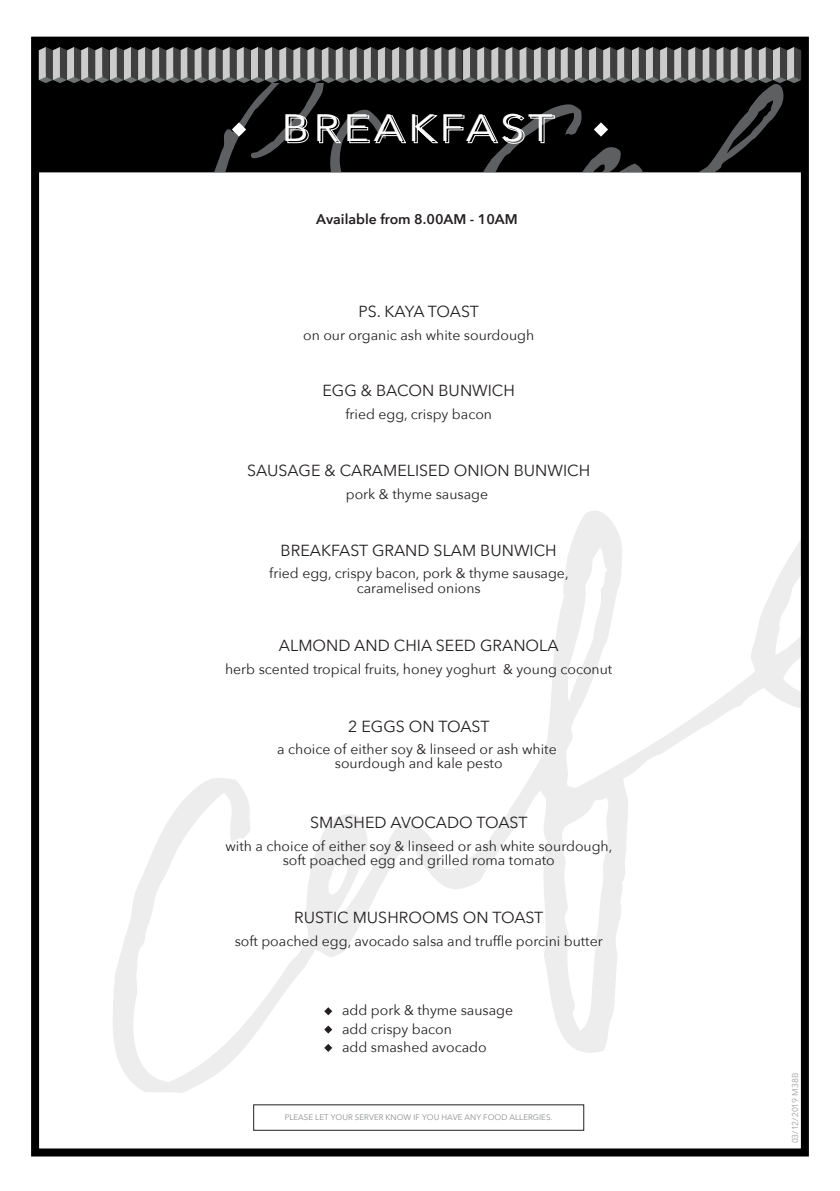
<style>
.page{position:relative;width:840px;height:1191px;background:#fff}
.page>*{position:absolute;margin:0;border:0;box-sizing:border-box;transform-origin:0 0}
.t1{font:38px "Avenir Next";letter-spacing:.1em;color:#fff;scale:1.13 1}
.t2{font:16px "Avenir Next";color:#231f20}
.t3{font:16px "Avenir Next";letter-spacing:-.02em;color:#231f20}
.t4{font:14px/14px "Avenir Next";color:#231f20;text-align:center}
.t5{font:600 14px "Avenir Next";color:#231f20}
.t6{font:8.6px "Avenir Next";color:#9d9fa2}
.t7{font:8px "Avenir Next";color:#8a8c8e}
</style>
<div class="page">
<svg style="left:113px;top:778px;width:376px;height:315px"></svg>
<svg style="left:489px;top:511px;width:310px;height:542px"></svg>
<div style="left:31px;top:37px;width:777px;height:1119px;border:8px solid #000"></div>
<div style="left:32px;top:38px;width:775px;height:134px;background:#000"></div>
<svg style="left:39px;top:47px;width:764px;height:124px"></svg>
<svg style="left:324px;top:1007px;width:8px;height:8px"></svg>
<svg style="left:324px;top:1025px;width:8px;height:8px"></svg>
<svg style="left:324px;top:1043px;width:8px;height:9px"></svg>
<h1 class="t1" style="left:281px;top:96px;width:241px">BREAKFAST</h1>
<p class="t5" style="left:316px;top:207px;width:203px">Available from 8.00AM - 10AM</p>
<p class="t3" style="left:358px;top:298px;width:122px">PS. KAYA TOAST</p>
<p class="t4" style="left:303px;top:327px;width:232px">on our organic ash white sourdough</p>
<p class="t2" style="left:322px;top:377px;width:194px">EGG &amp; BACON BUNWICH</p>
<p class="t4" style="left:345px;top:407px;width:148px">fried egg, crispy bacon</p>
<p class="t2" style="left:247px;top:457px;width:344px">SAUSAGE &amp; CARAMELISED ONION BUNWICH</p>
<p class="t4" style="left:345px;top:486px;width:144px">pork &amp; thyme sausage</p>
<p class="t2" style="left:280px;top:536px;width:277px">BREAKFAST GRAND SLAM BUNWICH</p>
<p class="t4" style="left:269px;top:565px;width:301px;line-height:14.6px">fried egg, crispy bacon, pork &amp; thyme sausage, caramelised onions</p>
<p class="t2" style="left:279px;top:631px;width:281px">ALMOND AND CHIA SEED GRANOLA</p>
<p class="t4" style="left:225px;top:661px;width:388px">herb scented tropical fruits, honey yoghurt &amp; young coconut</p>
<p class="t2" style="left:348px;top:713px;width:143px">2 EGGS ON TOAST</p>
<p class="t4" style="left:277px;top:742px;width:281px">a choice of either soy &amp; linseed or ash white sourdough and kale pesto</p>
<p class="t2" style="left:310px;top:809px;width:219px">SMASHED AVOCADO TOAST</p>
<p class="t4" style="left:225px;top:838px;width:388px">with a choice of either soy &amp; linseed or ash white sourdough, soft poached egg and grilled roma tomato</p>
<p class="t2" style="left:294px;top:904px;width:250px">RUSTIC MUSHROOMS ON TOAST</p>
<p class="t4" style="left:234px;top:933px;width:369px">soft poached egg, avocado salsa and truffle porcini butter</p>
<p class="t4" style="left:342px;top:1000px;width:172px;line-height:18.2px;text-align:left">add pork &amp; thyme sausage add crispy bacon<br>add smashed avocado</p>
<p class="t7" style="left:284px;top:1110px;width:269px">PLEASE LET YOUR SERVER KNOW IF YOU HAVE ANY FOOD ALLERGIES.</p>
<p class="t6" style="left:787px;top:1143px;width:72px;rotate:-90deg">03/12/2019 M38B</p>
</div>
